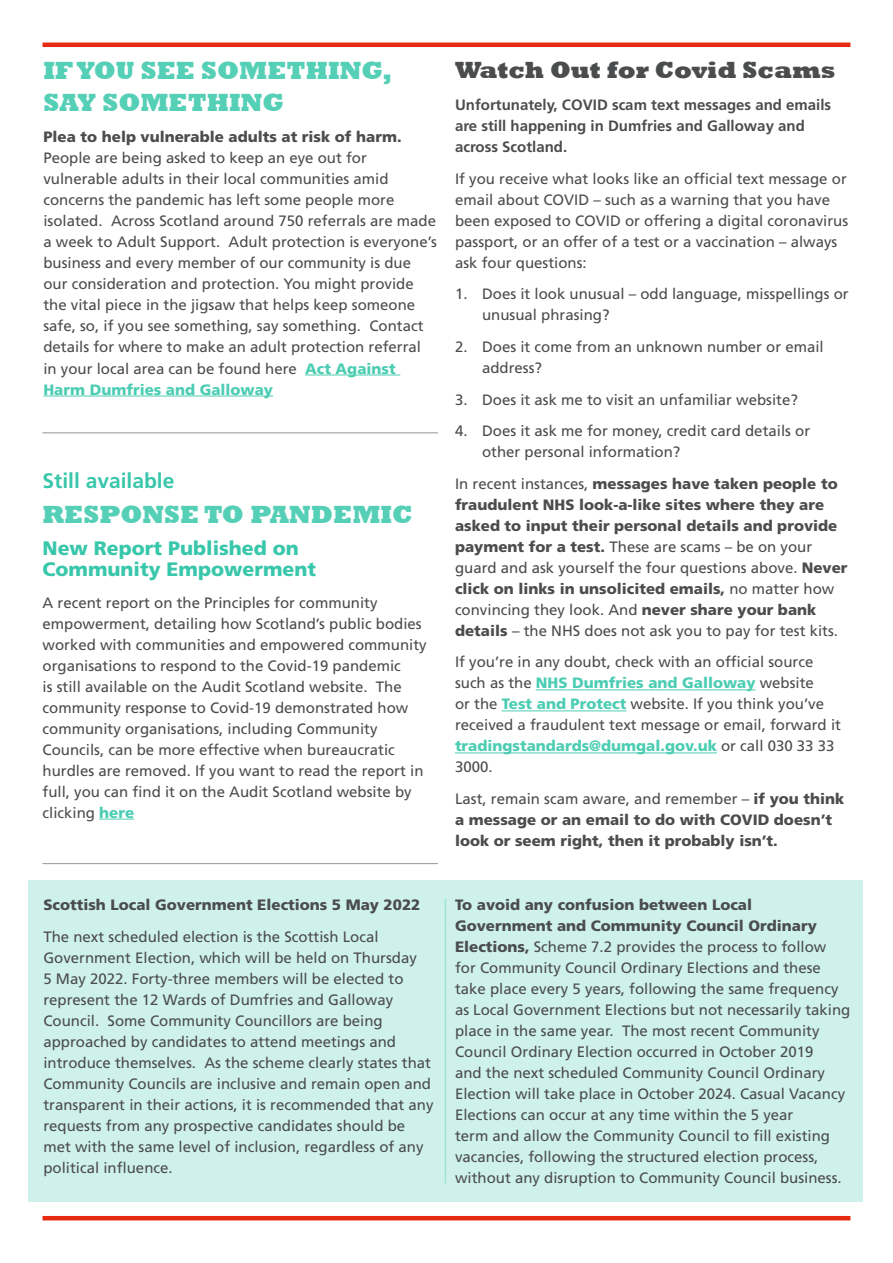
<style>
.page{position:relative;width:893px;height:1263px;background:#fff}
.page>*{position:absolute;margin:0;border:0;box-sizing:border-box;transform-origin:0 0}
.t1{font:800 25.5px/31.5px "Rockwell";color:#56cfb7}
.t2{font:800 24px "Rockwell";color:#4b4c4d}
.t3{font:700 21px "Frutiger";color:#38c7ab}
.t4{font:900 19.5px/21px "Frutiger";color:#38c7ab}
.t5{font:15px/21px "Frutiger";color:#4b4c4d}
.t6{font:900 15px/21px "Frutiger";color:#4b4c4d}
.t7{font:700 15px/21px "Frutiger";color:#4b4c4d}
.s1{font-weight:900;color:#4ccdb3}
.s2{font-weight:400}
.s3{font-weight:900}
</style>
<div class="page">
<div style="left:28px;top:880px;width:835px;height:322px;background:#cff1eb"></div>
<hr style="left:43px;top:43px;width:807px;height:4px;background:#e62b12">
<hr style="left:43px;top:1216px;width:807px;height:4px;background:#e62b12">
<hr style="left:445px;top:899px;width:1px;height:284px;background:#9ce3d5">
<hr style="left:43px;top:863px;width:395px;height:1px;background:#939598">
<hr style="left:43px;top:432px;width:395px;height:1px;background:#939598">
<hr style="left:305px;top:375px;width:95px;height:1px;background:#4ccdb3">
<hr style="left:43px;top:396px;width:230px;height:1px;background:#4ccdb3">
<hr style="left:99px;top:819px;width:35px;height:1px;background:#4ccdb3">
<hr style="left:536px;top:690px;width:219px;height:1px;background:#4ccdb3">
<hr style="left:502px;top:711px;width:124px;height:1px;background:#4ccdb3">
<hr style="left:455px;top:753px;width:262px;height:1px;background:#4ccdb3">
<p class="t1" style="left:43px;top:55px;width:350px">IF YOU SEE SOMETHING,<br>SAY SOMETHING</p>
<p class="t6" style="left:43px;top:126px;width:360px">Plea to help vulnerable adults at risk of harm.</p>
<p class="t5" style="left:43px;top:148px;width:395px">People are being asked to keep an eye out for vulnerable adults in their local communities amid concerns the pandemic has left some people more isolated. Across Scotland around 750 referrals are made a week to Adult Support. Adult protection is everyone’s business and every member of our community is due our consideration and protection. You might provide the vital piece in the jigsaw that helps keep someone safe, so, if you see something, say something. Contact details for where to make an adult protection referral in your local area can be found here <span class="s1">Act Against Harm Dumfries and Galloway</span></p>
<p class="t3" style="left:43px;top:468px;width:133px">Still available</p>
<p class="t1" style="left:43px;top:499px;width:372px">RESPONSE TO PANDEMIC</p>
<p class="t4" style="left:43px;top:537px;width:275px">New Report Published on<br>Community Empowerment</p>
<p class="t5" style="left:43px;top:592px;width:386px">A recent report on the Principles for community empowerment, detailing how Scotland’s public bodies worked with communities and empowered community organisations to respond to the Covid-19 pandemic<br>is still available on the Audit Scotland website. The community response to Covid-19 demonstrated how community organisations, including Community Councils, can be more effective when bureaucratic hurdles are removed. If you want to read the report in full, you can fnd it on the Audit Scotland website by clicking <span class="s1">here</span></p>
<p class="t2" style="left:455px;top:56px;width:382px">Watch Out for Covid Scams</p>
<p class="t7" style="left:455px;top:94px;width:378px">Unfortunately, COVID scam text messages and emails are still happening in Dumfries and Galloway and across Scotland.</p>
<p class="t5" style="left:455px;top:168px;width:395px">If you receive what looks like an offcial text message or email about COVID – such as a warning that you have been exposed to COVID or offering a digital coronavirus passport, or an offer of a test or a vaccination – always ask four questions:</p>
<p class="t5" style="left:482px;top:283px;width:368px;text-indent:-27px">1. Does it look unusual – odd language, misspellings or unusual phrasing?</p>
<p class="t5" style="left:482px;top:336px;width:343px;text-indent:-27px">2. Does it come from an unknown number or email address?</p>
<p class="t5" style="left:455px;top:389px;width:344px">3. Does it ask me to visit an unfamiliar website?</p>
<p class="t5" style="left:482px;top:420px;width:330px;text-indent:-27px">4. Does it ask me for money, credit card details or other personal information?</p>
<p class="t6" style="left:455px;top:473px;width:394px"><span class="s2">In recent instances,</span> messages have taken people to fraudulent NHS look-a-like sites where they are asked to input their personal details and provide payment for a test. <span class="s2">These are scams – be on your guard and ask yourself the four questions above.</span> Never click on links in unsolicited emails, <span class="s2">no matter how convincing they look. And</span> never share your bank details <span class="s2">– the NHS does not ask you to pay for test kits.</span></p>
<p class="t5" style="left:455px;top:652px;width:387px">If you’re in any doubt, check with an offcial source such as the <span class="s1">NHS Dumfries and Galloway</span> website<br>or the <span class="s1">Test and Protect</span> website. If you think you’ve received a fraudulent text message or email, forward it <span class="s1">tradingstandards@dumgal.gov.uk</span> or call 030 33 33<br>3000.</p>
<p class="t6" style="left:455px;top:788px;width:391px"><span class="s2">Last, remain scam aware, and remember –</span> if you think a message or an email to do with COVID doesn’t look or seem right, then it probably isn’t.</p>
<p class="t6" style="left:43px;top:894px;width:378px">Scottish Local Government Elections 5 May 2022</p>
<p class="t5" style="left:43px;top:926px;width:392px">The next scheduled election is the Scottish Local Government Election, which will be held on Thursday<br>5 May 2022. Forty-three members will be elected to represent the 12 Wards of Dumfries and Galloway Council. Some Community Councillors are being approached by candidates to attend meetings and introduce themselves. As the scheme clearly states that Community Councils are inclusive and remain open and transparent in their actions, it is recommended that any requests from any prospective candidates should be met with the same level of inclusion, regardless of any political infuence.</p>
<p class="t5" style="left:455px;top:894px;width:397px"><span class="s3">To avoid any confusion between Local Government and Community Council Ordinary Elections,</span> Scheme 7.2 provides the process to follow for Community Council Ordinary Elections and these take place every 5 years, following the same frequency as Local Government Elections but not necessarily taking place in the same year. The most recent Community Council Ordinary Election occurred in October 2019<br>and the next scheduled Community Council Ordinary Election will take place in October 2024. Casual Vacancy Elections can occur at any time within the 5 year<br>term and allow the Community Council to fll existing vacancies, following the structured election process, without any disruption to Community Council business.</p>
</div>
